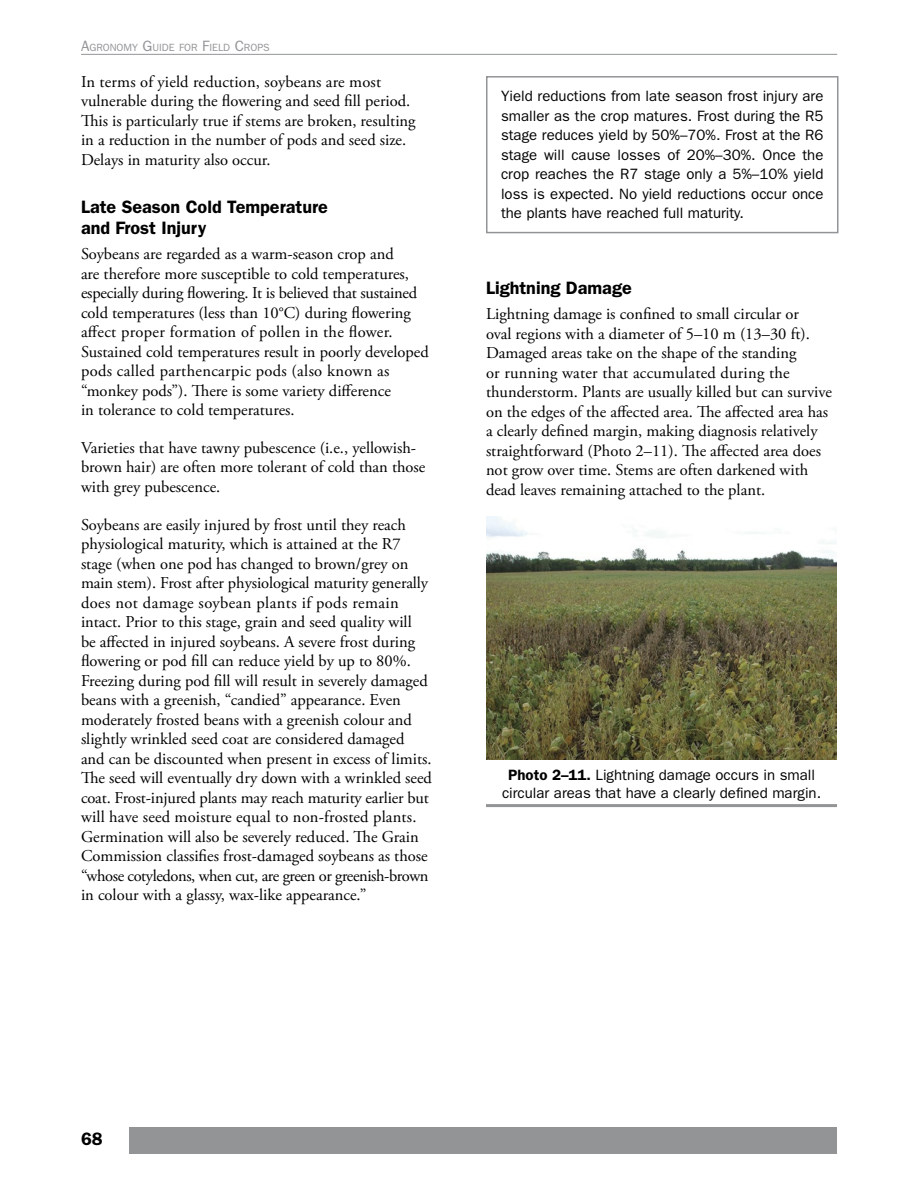
<style>
.page{position:relative;width:918px;height:1188px;background:#fff}
.page>*{position:absolute;margin:0;border:0;box-sizing:border-box;transform-origin:0 0}
.t1{font:600 18px/21px "Wrcsyk Dcsyyy ITC Franklin Gothic Std";color:#000}
.t2{font:16.5px/19.5px "Qhxjys Rfkswc A Garamond Pro";color:#000}
.t3{font:15px/19.5px "Sgsvlh Kwwwfj ITC Franklin Gothic Std";color:#000;text-align:justify}
.t4{font:10.5px "Nnhcnf Qdnhwq ITC Franklin Gothic Std";color:#929496}
.s1{font-size:15px}
.s2{font-family:"Wrcsyk Dcsyyy ITC Franklin Gothic Std";font-weight:600}
</style>
<div class="page">
<div style="left:129px;top:1127px;width:708px;height:27px;background:#929496"></div>
<hr style="left:486px;top:804px;width:351px;height:3px;background:#929496">
<div style="left:486px;top:76px;width:352px;height:157px;border:2px solid #929496"></div>
<img style="left:486px;top:516px;width:351px;height:243px">
<hr style="left:81px;top:54px;width:756px;height:1px;background:#929496">
<p class="t4" style="left:81px;top:41px;width:190px"><span class="s1">A</span>GRONOMY <span class="s1">G</span> UIDE FOR <span class="s1">F</span>IELD <span class="s1">C</span>ROPS</p>
<p class="t2" style="left:81px;top:73px;width:336px">In terms of yield reduction, soybeans are most vulnerable during the flowering and seed fill period.<br>This is particularly true if stems are broken, resulting in a reduction in the number of pods and seed size.<br>Delays in maturity also occur.</p>
<h4 class="t1" style="left:81px;top:196px;width:248px">Late Season Cold Temperature and Frost Injury</h4>
<p class="t2" style="left:81px;top:245px;width:349px">Soybeans are regarded as a warm-season crop and<br>are therefore more susceptible to cold temperatures, especially during flowering. It is believed that sustained cold temperatures (less than 10°C) during flowering affect proper formation of pollen in the flower.<br>Sustained cold temperatures result in poorly developed pods called parthencarpic pods (also known as “monkey pods”). There is some variety difference<br>in tolerance to cold temperatures.</p>
<p class="t2" style="left:81px;top:439px;width:346px">Varieties that have tawny pubescence (i.e., yellowish&shy;brown hair) are often more tolerant of cold than those with grey pubescence.</p>
<p class="t2" style="left:81px;top:515px;width:353px">Soybeans are easily injured by frost until they reach physiological maturity, which is attained at the R7 stage (when one pod has changed to brown/grey on main stem). Frost after physiological maturity generally does not damage soybean plants if pods remain intact. Prior to this stage, grain and seed quality will<br>be affected in injured soybeans. A severe frost during flowering or pod fill can reduce yield by up to 80%.<br>Freezing during pod fill will result in severely damaged beans with a greenish, “candied” appearance. Even moderately frosted beans with a greenish colour and slightly wrinkled seed coat are considered damaged and can be discounted when present in excess of limits.<br>The seed will eventually dry down with a wrinkled seed coat. Frost-injured plants may reach maturity earlier but will have seed moisture equal to non-frosted plants.<br>Germination will also be severely reduced. The Grain Commission classifies frost-damaged soybeans as those “whose cotyledons, when cut, are green or greenish-brown in colour with a glassy, wax-like appearance.”</p>
<p class="t3" style="left:501px;top:87px;width:324px">Yield reductions from late season frost injury are smaller as the crop matures. Frost during the R5 stage reduces yield by 50%–70%. Frost at the R6 stage will cause losses of 20%–30%. Once the crop reaches the R7 stage only a 5%–10% yield loss is expected. No yield reductions occur once the plants have reached full maturity.</p>
<h4 class="t1" style="left:486px;top:277px;width:147px">Lightning Damage</h4>
<p class="t2" style="left:486px;top:305px;width:347px">Lightning damage is confined to small circular or<br>oval regions with a diameter of 5–10 m (13–30 ft).<br>Damaged areas take on the shape of the standing<br>or running water that accumulated during the thunderstorm. Plants are usually killed but can survive on the edges of the affected area. The affected area has a clearly defined margin, making diagnosis relatively straightforward (Photo 2–11). The affected area does not grow over time. Stems are often darkened with dead leaves remaining attached to the plant.</p>
<p class="t3" style="left:502px;top:766px;width:321px;line-height:18px;text-align:center"><span class="s2">Photo 2–11.</span> Lightning damage occurs in small circular areas that have a clearly defined margin.</p>
<p class="t1" style="left:81px;top:1128px;width:23px">68</p>
</div>
